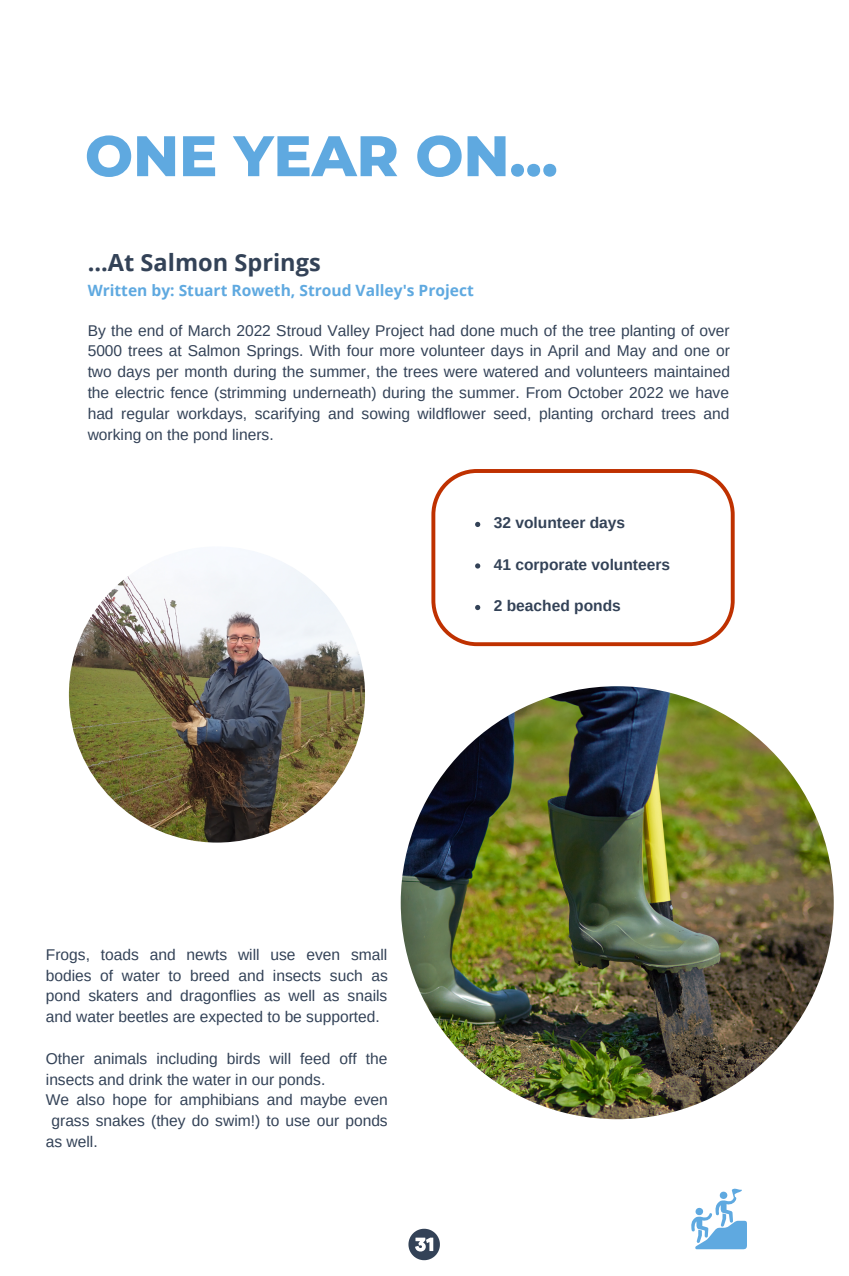
<style>
.page{position:relative;width:849px;height:1276px;background:#fff}
.page>*{position:absolute;margin:0;border:0;box-sizing:border-box;transform-origin:0 0}
.t1{font:800 57px "Montserrat";color:#5fa9e0}
.t2{font:700 23.7px "Open Sans";color:#334257}
.t3{font:15.6px/20.7px "Arimo";color:#334257;text-align:justify}
.t4{font:700 15.6px "Arimo";color:#334257}
.t5{font:700 15.6px "Open Sans";color:#5fa9e0}
</style>
<div class="page">
<svg style="left:691px;top:1188px;width:56px;height:61px"></svg>
<img style="left:69px;top:546px;width:296px;height:296px;border-radius:50%">
<img style="left:401px;top:686px;width:433px;height:433px;border-radius:50%">
<svg style="left:431px;top:469px;width:304px;height:177px"></svg>
<svg style="left:475px;top:522px;width:5px;height:5px"></svg>
<svg style="left:475px;top:563px;width:5px;height:5px"></svg>
<svg style="left:475px;top:605px;width:5px;height:5px"></svg>
<svg style="left:408px;top:1229px;width:32px;height:31px"></svg>
<h1 class="t1" style="left:85px;top:121px;width:474px">ONE YEAR ON...</h1>
<h2 class="t2" style="left:88px;top:246px;width:235px">...At Salmon Springs</h2>
<p class="t5" style="left:88px;top:279px;width:388px">Written by: Stuart Roweth, Stroud Valley's Project</p>
<p class="t3" style="left:88px;top:320px;width:644px">By the end of March 2022 Stroud Valley Project had done much of the tree planting of over 5000 trees at Salmon Springs. With four more volunteer days in April and May and one or two days per month during the summer, the trees were watered and volunteers maintained the electric fence (strimming underneath) during the summer. From October 2022 we have had regular workdays, scarifying and sowing wildflower seed, planting orchard trees and working on the pond liners.</p>
<p class="t4" style="left:494px;top:514px;width:133px">32 volunteer days</p>
<p class="t4" style="left:494px;top:556px;width:178px">41 corporate volunteers</p>
<p class="t4" style="left:494px;top:597px;width:129px">2 beached ponds</p>
<p class="t3" style="left:46px;top:944px;width:343px">Frogs, toads and newts will use even small bodies of water to breed and insects such as pond skaters and dragonflies as well as snails and water beetles are expected to be supported.</p>
<p class="t3" style="left:46px;top:1048px;width:343px">Other animals including birds will feed off the</p>
<p class="t3" style="left:46px;top:1069px;width:281px">insects and drink the water in our ponds.</p>
<p class="t3" style="left:46px;top:1089px;width:343px">We also hope for amphibians and maybe even</p>
<p class="t3" style="left:51px;top:1110px;width:338px">grass snakes (they do swim!) to use our ponds</p>
<p class="t3" style="left:46px;top:1131px;width:53px">as well.</p>
</div>
